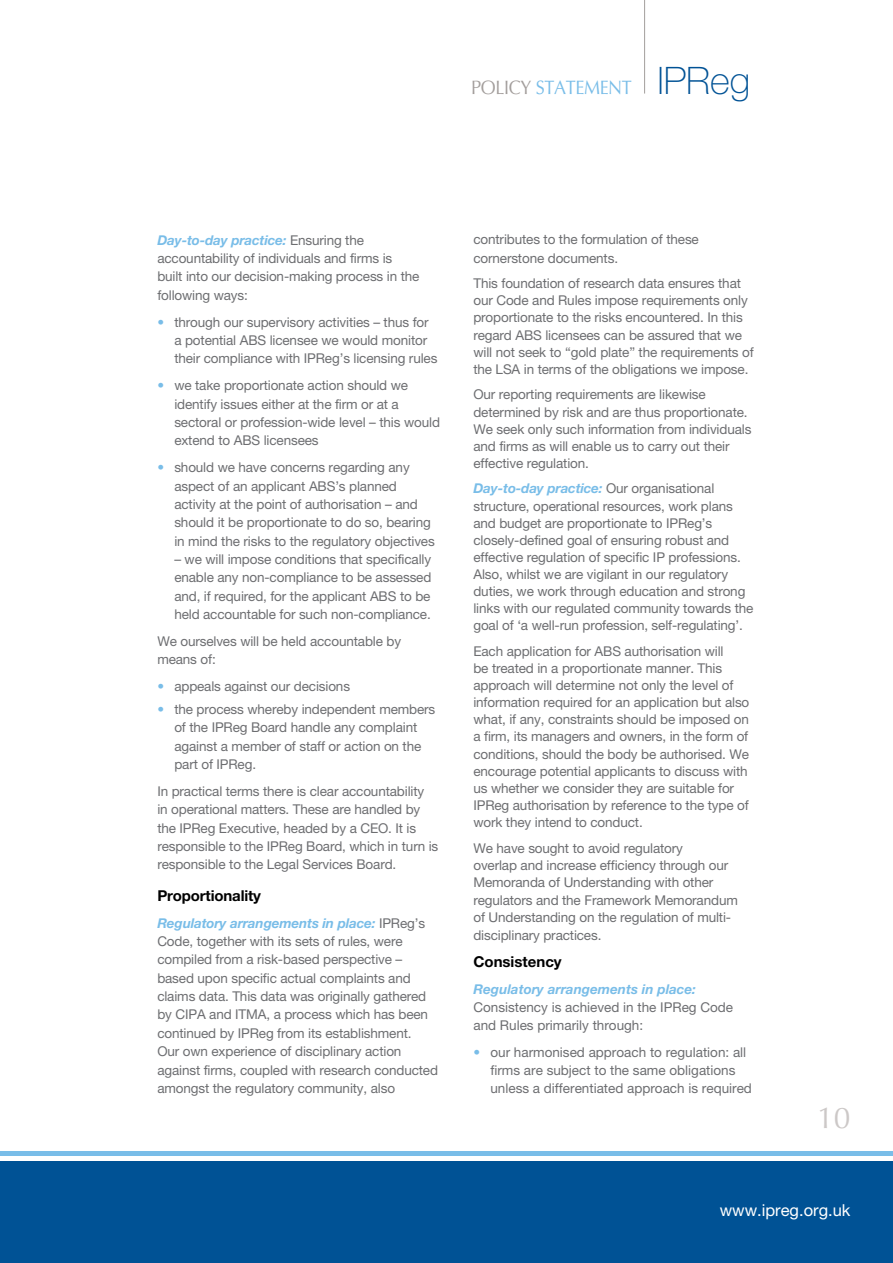
<style>
.page{position:relative;width:893px;height:1263px;background:#fff}
.page>*{position:absolute;margin:0;border:0;box-sizing:border-box;transform-origin:0 0}
.t1{font:30px "Optima";color:#ccc8c7}
.t2{font:19.5px "Optima";letter-spacing:-.02em;color:#79bde8;scale:.93 1}
.t3{font:16.5px "Helvetica Neue";color:#fff}
.t4{font:700 15px "Helvetica Neue";letter-spacing:-.01em;color:#000}
.t5{font:13.5px/18.3px "Helvetica Neue";letter-spacing:-.01em;color:#6d6e71}
.t6{font:italic 700 13.5px "Helvetica Neue";color:#79bde8}
.s1{color:#a39e9c}
.s2{font-family:"Helvetica Neue";font-weight:100;font-size:37.95px;color:#005295}
.s3{font-weight:700;font-style:italic;color:#79bde8}
.s4{color:#79bde8}
</style>
<div class="page">
<hr style="left:0;top:1151px;width:893px;height:4px;background:#79bde8">
<div style="left:0;top:1161px;width:893px;height:102px;background:#005295"></div>
<hr style="left:644px;top:0;width:1px;height:94px;background:#a39e9c">
<h2 class="t2" style="left:471px;top:76px;width:301px"><span class="s1">POLICY</span> STATEMENT <span class="s2">IPReg</span></h2>
<p class="t5" style="left:157px;top:230px;width:264px"><span class="s3">Day-to-day practice:</span> Ensuring the accountability of individuals and firms is built into our decision-making process in the following ways:</p>
<p class="t5" style="left:174px;top:312px;width:265px;text-indent:-17px"><span class="s4">•</span> through our supervisory activities – thus for a potential ABS licensee we would monitor their compliance with IPReg’s licensing rules</p>
<p class="t5" style="left:174px;top:376px;width:267px;text-indent:-17px"><span class="s4">•</span> we take proportionate action should we identify issues either at the firm or at a sectoral or profession-wide level – this would extend to ABS licensees</p>
<p class="t5" style="left:174px;top:458px;width:262px;text-indent:-17px"><span class="s4">•</span> should we have concerns regarding any aspect of an applicant ABS’s planned activity at the point of authorisation – and should it be proportionate to do so, bearing in mind the risks to the regulatory objectives</p>
<p class="t5" style="left:174px;top:550px;width:259px;text-align:justify">– we will impose conditions that specifically enable any non-compliance to be assessed and, if required, for the applicant ABS to be held accountable for such non-compliance.</p>
<p class="t5" style="left:157px;top:632px;width:245px">We ourselves will be held accountable by means of:</p>
<p class="t5" style="left:157px;top:677px;width:194px"><span class="s4">•</span> appeals against our decisions</p>
<p class="t5" style="left:174px;top:700px;width:262px;text-indent:-17px"><span class="s4">•</span> the process whereby independent members of the IPReg Board handle any complaint against a member of staff or action on the part of IPReg.</p>
<p class="t5" style="left:157px;top:782px;width:282px">In practical terms there is clear accountability<br>in operational matters. These are handled by the IPReg Executive, headed by a CEO. It is responsible to the IPReg Board, which in turn is responsible to the Legal Services Board.</p>
<p class="t4" style="left:157px;top:886px;width:105px">Proportionality</p>
<p class="t5" style="left:157px;top:913px;width:282px"><span class="s3">Regulatory arrangements in place:</span> IPReg’s Code, together with its sets of rules, were compiled from a risk-based perspective – based upon specific actual complaints and claims data. This data was originally gathered by CIPA and ITMA, a process which has been continued by IPReg from its establishment.<br>Our own experience of disciplinary action against firms, coupled with research conducted amongst the regulatory community, also</p>
<p class="t5" style="left:473px;top:230px;width:227px">contributes to the formulation of these cornerstone documents.</p>
<p class="t5" style="left:473px;top:275px;width:282px;line-height:17.1px">This foundation of research data ensures that our Code and Rules impose requirements only proportionate to the risks encountered. In this regard ABS licensees can be assured that we will not seek to “gold plate” the requirements of the LSA in terms of the obligations we impose.</p>
<p class="t5" style="left:473px;top:386px;width:279px;line-height:17.1px">Our reporting requirements are likewise determined by risk and are thus proportionate.<br>We seek only such information from individuals and firms as will enable us to carry out their effective regulation.</p>
<p class="t5" style="left:473px;top:480px;width:281px;line-height:17.1px"><span class="s3">Day-to-day practice:</span> Our organisational structure, operational resources, work plans and budget are proportionate to IPReg’s closely-defined goal of ensuring robust and effective regulation of specific IP professions.<br>Also, whilst we are vigilant in our regulatory duties, we work through education and strong links with our regulated community towards the goal of ‘a well-run profession, self-regulating’.</p>
<p class="t5" style="left:473px;top:642px;width:277px;line-height:17.1px">Each application for ABS authorisation will<br>be treated in a proportionate manner. This approach will determine not only the level of information required for an application but also what, if any, constraints should be imposed on a firm, its managers and owners, in the form of conditions, should the body be authorised. We encourage potential applicants to discuss with us whether we consider they are suitable for IPReg authorisation by reference to the type of work they intend to conduct.</p>
<p class="t5" style="left:473px;top:839px;width:266px;line-height:17.5px">We have sought to avoid regulatory<br>overlap and increase efficiency through our Memoranda of Understanding with other regulators and the Framework Memorandum of Understanding on the regulation of multi&shy;disciplinary practices.</p>
<p class="t4" style="left:473px;top:952px;width:90px">Consistency</p>
<p class="t6" style="left:473px;top:980px;width:224px">Regulatory arrangements in place:</p>
<p class="t5" style="left:473px;top:998px;width:261px">Consistency is achieved in the IPReg Code and Rules primarily through:</p>
<p class="t5" style="left:490px;top:1042px;width:263px;text-indent:-17px"><span class="s4">•</span> our harmonised approach to regulation: all firms are subject to the same obligations unless a differentiated approach is required</p>
<h1 class="t1" style="left:817px;top:1100px;width:35px">10</h1>
<p class="t3" style="left:720px;top:1201px;width:132px">www.ipreg.org.uk</p>
</div>
